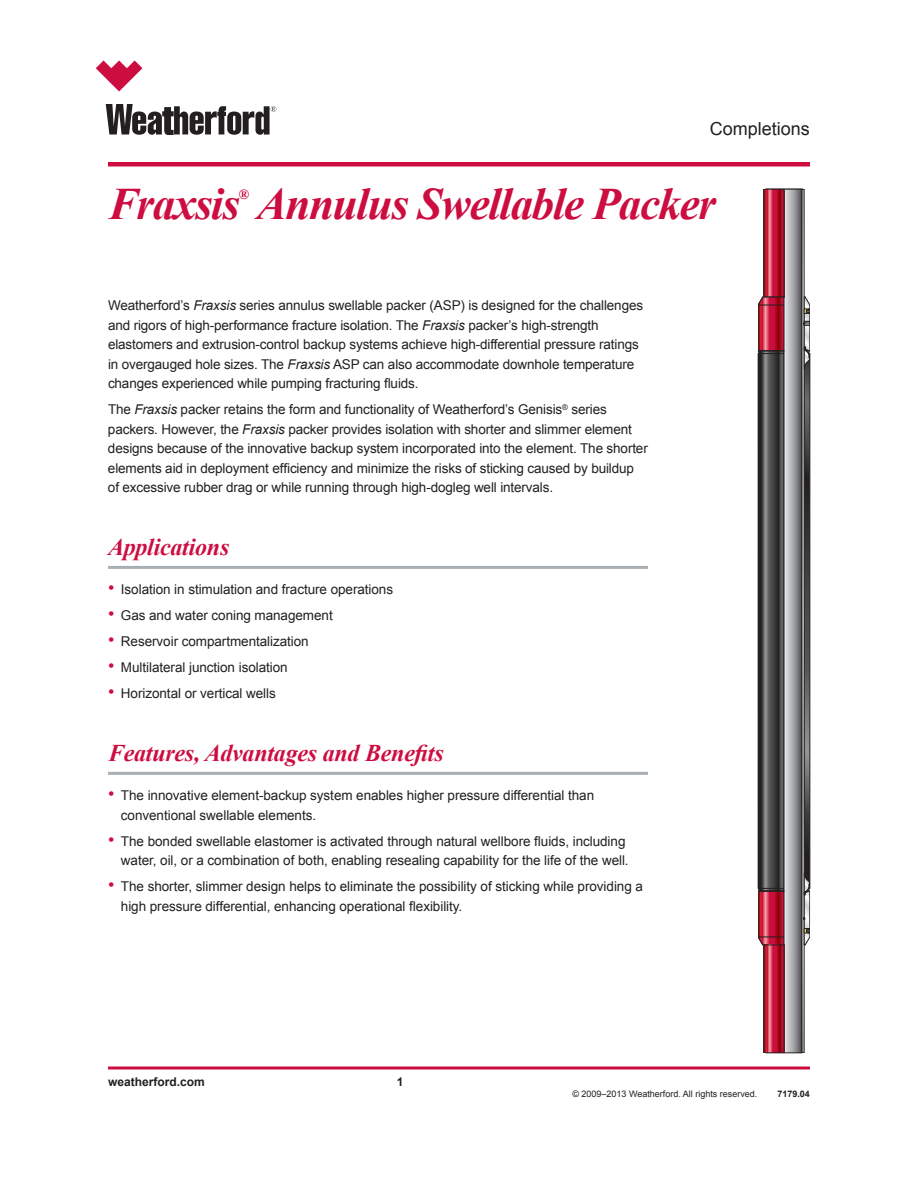
<style>
.page{position:relative;width:918px;height:1188px;background:#fff}
.page>*{position:absolute;margin:0;border:0;box-sizing:border-box;transform-origin:0 0}
.Product_Name__Front{font:italic 700 45px "Times New Roman";letter-spacing:-.03em;color:#cd0d40}
.Subject{font:italic 700 24px "Times New Roman";letter-spacing:-.01em;color:#cd0d40}
.Product_Line_Name{font:18px "Arial";color:#231f20}
.Product_Name__Front-2{font:italic 700 13.95px "Times New Roman";color:#cd0d40}
.Body_copy{font:13.5px/19.5px "Arial";letter-spacing:-.01em;color:#231f20}
.Address{font:700 12px "Arial";color:#231f20}
.Document_No{font:9px "Arial";color:#231f20}
.Document_No-2{font:700 9px "Arial";color:#231f20}
.s1{font-style:italic}
.s2{font-size:18px;color:#cd0d40}
</style>
<div class="page">
<svg style="left:96px;top:60px;width:46px;height:32px"></svg>
<svg style="left:106px;top:104px;width:170px;height:31px"></svg>
<hr style="left:108px;top:162px;width:702px;height:4px;background:#cd0d40">
<svg style="left:108px;top:1066px;width:702px;height:4px;background:#d9496f"></svg>
<hr style="left:108px;top:566px;width:540px;height:3px;background:#a8b0b6">
<hr style="left:108px;top:772px;width:540px;height:3px;background:#a8b0b6">
<svg style="left:758px;top:189px;width:52px;height:864px;background:#836b71"></svg>
<p class="Product_Line_Name" style="left:710px;top:117px;width:102px">Completions</p>
<p class="Product_Name__Front" style="left:108px;top:173px;width:609px">Fraxsis Annulus Swellable Packer</p>
<p class="Product_Name__Front-2" style="left:239px;top:185px;width:12px">®</p>
<p class="Body_copy" style="left:108px;top:296px;width:537px">Weatherford’s <span class="s1">Fraxsis</span> series annulus swellable packer (ASP) is designed for the challenges and rigors of high-performance fracture isolation. The <span class="s1">Fraxsis</span> packer’s high-strength elastomers and extrusion-control backup systems achieve high-differential pressure ratings in overgauged hole sizes. The <span class="s1">Fraxsis</span> ASP can also accommodate downhole temperature changes experienced while pumping fracturing fluids.</p>
<p class="Body_copy" style="left:108px;top:400px;width:541px">The <span class="s1">Fraxsis</span> packer retains the form and functionality of Weatherford’s Genisis<sup>®</sup> series packers. However, the <span class="s1">Fraxsis</span> packer provides isolation with shorter and slimmer element designs because of the innovative backup system incorporated into the element. The shorter elements aid in deployment efficiency and minimize the risks of sticking caused by buildup of excessive rubber drag or while running through high-dogleg well intervals.</p>
<p class="Subject" style="left:108px;top:530px;width:123px">Applications</p>
<p class="Body_copy" style="left:108px;top:580px;width:287px"><span class="s2">•</span> Isolation in stimulation and fracture operations</p>
<p class="Body_copy" style="left:108px;top:606px;width:226px"><span class="s2">•</span> Gas and water coning management</p>
<p class="Body_copy" style="left:108px;top:632px;width:202px"><span class="s2">•</span> Reservoir compartmentalization</p>
<p class="Body_copy" style="left:108px;top:658px;width:181px"><span class="s2">•</span> Multilateral junction isolation</p>
<p class="Body_copy" style="left:108px;top:684px;width:169px"><span class="s2">•</span> Horizontal or vertical wells</p>
<p class="Subject" style="left:108px;top:736px;width:337px">Features, Advantages and Benefits</p>
<p class="Body_copy" style="left:121px;top:786px;width:475px;text-indent:-13px"><span class="s2">•</span> The innovative element-backup system enables higher pressure differential than conventional swellable elements.</p>
<p class="Body_copy" style="left:108px;top:831px;width:522px;text-align:right"><span class="s2">•</span> The bonded swellable elastomer is activated through natural wellbore fluids, including water, oil, or a combination of both, enabling resealing capability for the life of the well.</p>
<p class="Body_copy" style="left:121px;top:877px;width:524px;text-indent:-13px"><span class="s2">•</span> The shorter, slimmer design helps to eliminate the possibility of sticking while providing a high pressure differential, enhancing operational flexibility.</p>
<p class="Address" style="left:108px;top:1074px;width:98px">weatherford.com</p>
<p class="Address" style="left:397px;top:1074px;width:8px">1</p>
<p class="Document_No" style="left:572px;top:1088px;width:187px">© 2009–2013 Weatherford. All rights reserved.</p>
<p class="Document_No-2" style="left:777px;top:1088px;width:34px">7179.04</p>
</div>
